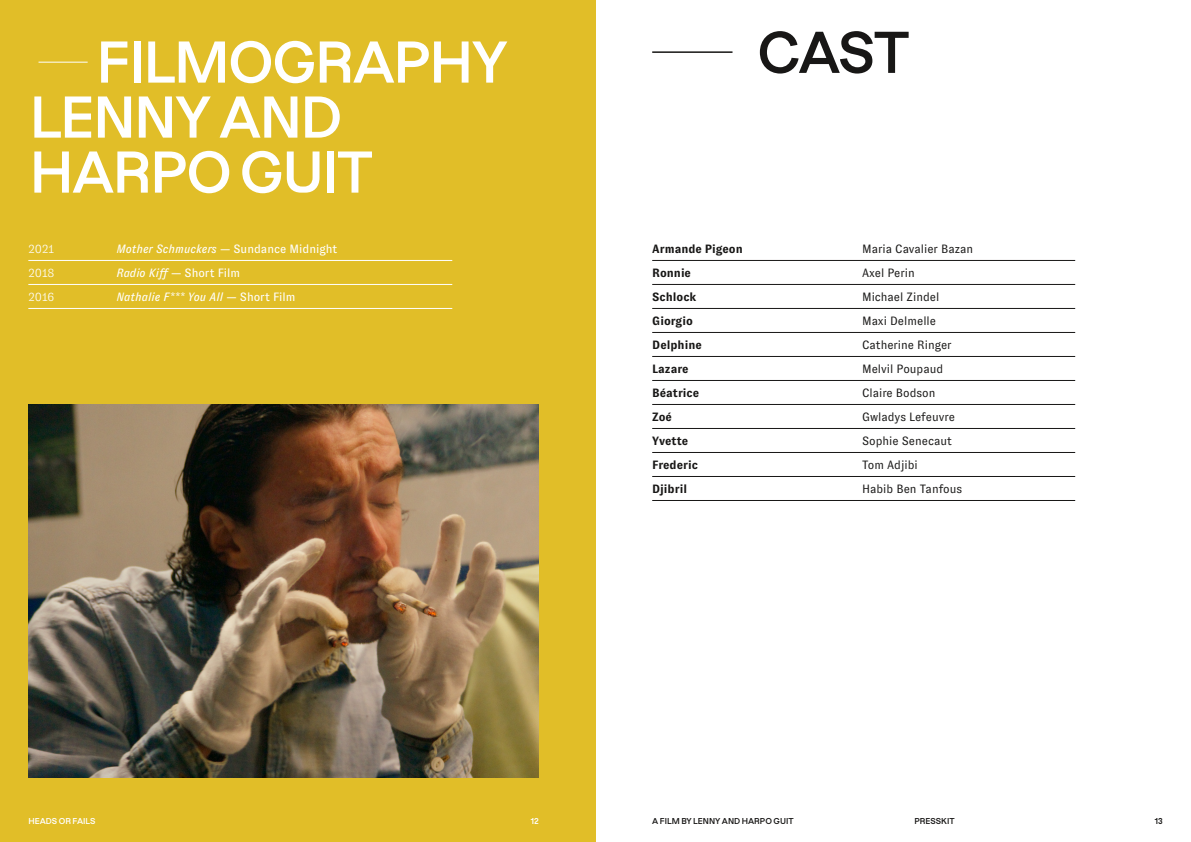
<style>
.page{position:relative;width:1191px;height:842px;background:#fff}
.page>*{position:absolute;margin:0;border:0;box-sizing:border-box;transform-origin:0 0}
.t1{font:600 55px/55px "Dazzed";letter-spacing:-.025em;color:#fff}
.t2{font:600 55px "Dazzed";color:#181716}
.t3{font:12px "GT Zirkon";color:#181716}
.t4{font:700 12px "GT Zirkon";color:#181716}
.t5{font:12px "GT Zirkon";color:#fff}
.t6{font:italic 12px "GT Zirkon";color:#fff}
.t7{font:300 12px "GT Zirkon";color:#fff}
.t8{font:600 8px "Dazzed";color:#181716}
.t9{font:600 8px "Dazzed";color:#fff}
.s1{font-style:italic}
.s2{font-style:normal}
</style>
<div class="page">
<div style="left:0;top:0;width:595px;height:842px;background:#e1be28"></div>
<hr style="left:39px;top:62px;width:49px;height:1px;background:#fff">
<img style="left:28px;top:405px;width:511px;height:372px">
<hr style="left:28px;top:260px;width:424px;height:1px;background:#fff">
<hr style="left:28px;top:284px;width:424px;height:1px;background:#fff">
<hr style="left:28px;top:308px;width:424px;height:1px;background:#fff">
<hr style="left:652px;top:51px;width:80px;height:2px;background:#181716">
<hr style="left:652px;top:260px;width:423px;height:1px;background:#181716">
<hr style="left:652px;top:284px;width:423px;height:1px;background:#181716">
<hr style="left:652px;top:308px;width:423px;height:1px;background:#181716">
<hr style="left:652px;top:332px;width:423px;height:1px;background:#181716">
<hr style="left:652px;top:356px;width:423px;height:1px;background:#181716">
<hr style="left:652px;top:380px;width:423px;height:1px;background:#181716">
<hr style="left:652px;top:404px;width:423px;height:1px;background:#181716">
<hr style="left:652px;top:428px;width:423px;height:1px;background:#181716">
<hr style="left:652px;top:452px;width:423px;height:1px;background:#181716">
<hr style="left:652px;top:476px;width:423px;height:1px;background:#181716">
<hr style="left:652px;top:500px;width:423px;height:1px;background:#181716">
<h1 class="t1" style="left:30px;top:28px;width:479px;text-indent:67px">FILMOGRAPHY<br>LENNY AND<br>HARPO GUIT</h1>
<p class="t7" style="left:28px;top:243px;width:27px">2021</p>
<p class="t5" style="left:116px;top:243px;width:223px"><span class="s1">Mother Schmuckers</span> — Sundance Midnight</p>
<p class="t7" style="left:28px;top:267px;width:28px">2018</p>
<p class="t5" style="left:116px;top:267px;width:125px"><span class="s1">Radio Kiff</span> — Short Film</p>
<p class="t7" style="left:28px;top:291px;width:28px">2016</p>
<p class="t6" style="left:116px;top:291px;width:181px">Nathalie F*** You All <span class="s2">— Short Film</span></p>
<h1 class="t2" style="left:757px;top:8px;width:154px">CAST</h1>
<p class="t4" style="left:652px;top:243px;width:92px">Armande Pigeon</p>
<p class="t3" style="left:862px;top:243px;width:113px">Maria Cavalier Bazan</p>
<p class="t4" style="left:652px;top:267px;width:40px">Ronnie</p>
<p class="t3" style="left:862px;top:267px;width:54px">Axel Perin</p>
<p class="t4" style="left:652px;top:291px;width:46px">Schlock</p>
<p class="t3" style="left:862px;top:291px;width:79px">Michael Zindel</p>
<p class="t4" style="left:652px;top:315px;width:42px">Giorgio</p>
<p class="t3" style="left:862px;top:315px;width:75px">Maxi Delmelle</p>
<p class="t4" style="left:652px;top:339px;width:51px">Delphine</p>
<p class="t3" style="left:862px;top:339px;width:91px">Catherine Ringer</p>
<p class="t4" style="left:652px;top:363px;width:38px">Lazare</p>
<p class="t3" style="left:862px;top:363px;width:83px">Melvil Poupaud</p>
<p class="t4" style="left:652px;top:387px;width:48px">Béatrice</p>
<p class="t3" style="left:862px;top:387px;width:75px">Claire Bodson</p>
<p class="t4" style="left:652px;top:411px;width:21px">Zoé</p>
<p class="t3" style="left:862px;top:411px;width:94px">Gwladys Lefeuvre</p>
<p class="t4" style="left:652px;top:435px;width:37px">Yvette</p>
<p class="t3" style="left:862px;top:435px;width:91px">Sophie Senecaut</p>
<p class="t4" style="left:652px;top:459px;width:47px">Frederic</p>
<p class="t3" style="left:862px;top:459px;width:57px">Tom Adjibi</p>
<p class="t4" style="left:652px;top:483px;width:36px">Djibril</p>
<p class="t3" style="left:862px;top:483px;width:102px">Habib Ben Tanfous</p>
<p class="t9" style="left:28px;top:814px;width:69px">HEADS OR FAILS</p>
<p class="t9" style="left:531px;top:814px;width:10px">12</p>
<p class="t8" style="left:652px;top:814px;width:143px">A FILM BY LENNY AND HARPO GUIT</p>
<p class="t8" style="left:914px;top:814px;width:42px">PRESSKIT</p>
<p class="t8" style="left:1154px;top:814px;width:9px">13</p>
</div>
